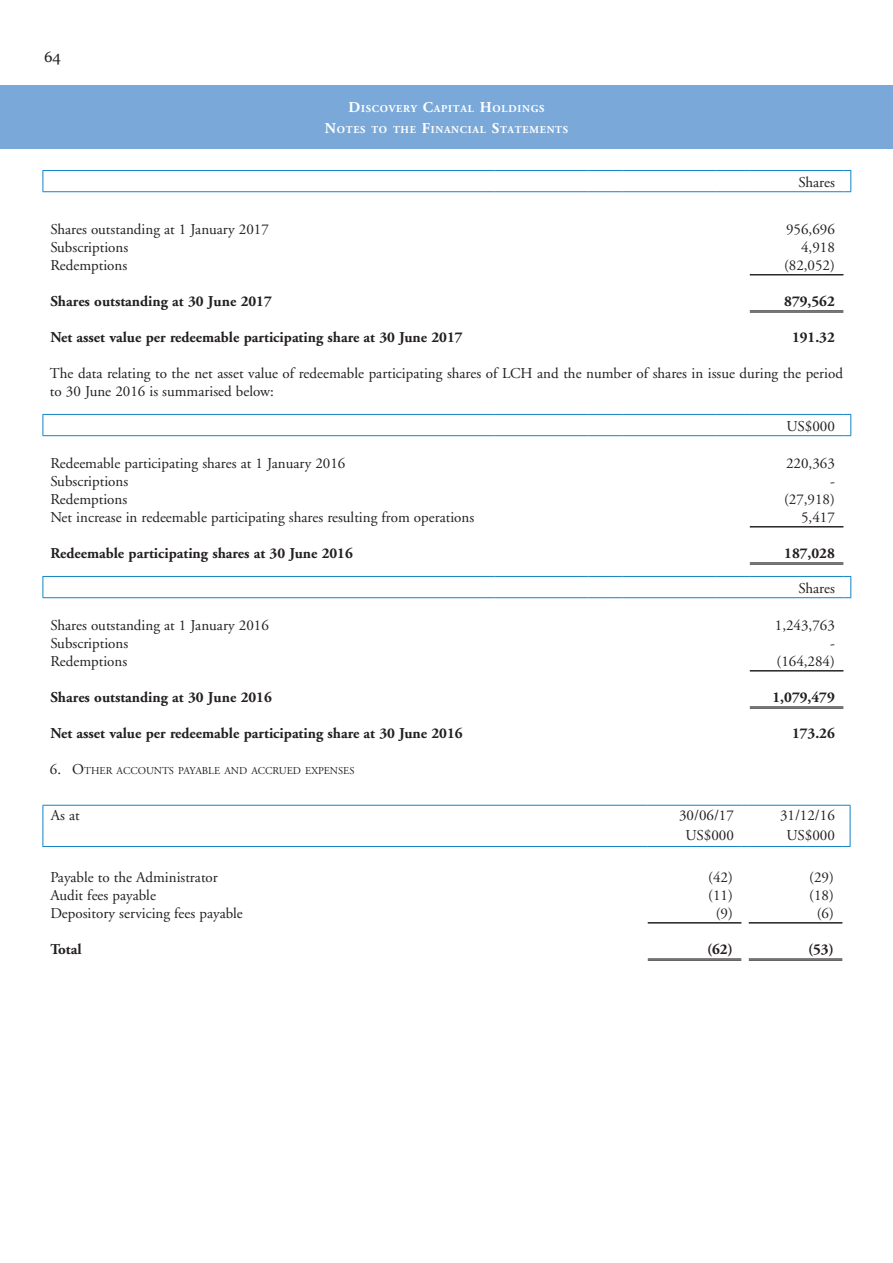
<style>
.page{position:relative;width:893px;height:1263px;background:#fff}
.page>*{position:absolute;margin:0;border:0;box-sizing:border-box;transform-origin:0 0}
.t1{font:15px/18px "Adobe Garamond";color:#231f20}
.t2{font:700 15px "Adobe Garamond";color:#231f20}
.t3{font:15px "Georgia";color:#231f20}
.t4{font:700 10.5px/21px "Adobe Garamond";letter-spacing:.07em;color:#fff;text-align:center}
.t5{font:10.5px "Adobe Garamond";color:#231f20}
.s1{font-size:15px}
</style>
<div class="page">
<svg style="left:43px;top:171px;width:1px;height:20px"></svg>
<hr style="left:43px;top:191px;width:452px;height:1px;background:#1283c6">
<hr style="left:495px;top:191px;width:93px;height:1px;background:#1283c6">
<hr style="left:588px;top:191px;width:34px;height:1px;background:#1283c6">
<hr style="left:622px;top:191px;width:94px;height:1px;background:#1283c6">
<hr style="left:716px;top:191px;width:34px;height:1px;background:#1283c6">
<hr style="left:750px;top:191px;width:93px;height:1px;background:#1283c6">
<hr style="left:43px;top:170px;width:452px;height:1px;background:#1283c6">
<hr style="left:495px;top:170px;width:93px;height:1px;background:#1283c6">
<hr style="left:588px;top:170px;width:34px;height:1px;background:#1283c6">
<hr style="left:622px;top:170px;width:94px;height:1px;background:#1283c6">
<hr style="left:716px;top:170px;width:34px;height:1px;background:#1283c6">
<hr style="left:750px;top:170px;width:93px;height:1px;background:#1283c6">
<svg style="left:843px;top:170px;width:8px;height:22px"></svg>
<hr style="left:750px;top:274px;width:93px;height:1px;background:#231f20">
<hr style="left:750px;top:275px;width:93px;height:1px;background:#231f20">
<hr style="left:750px;top:311px;width:93px;height:1px;background:#231f20">
<hr style="left:750px;top:312px;width:93px;height:1px;background:#231f20">
<hr style="left:43px;top:414px;width:452px;height:1px;background:#1283c6">
<svg style="left:43px;top:415px;width:1px;height:20px"></svg>
<hr style="left:495px;top:414px;width:93px;height:1px;background:#1283c6">
<hr style="left:588px;top:414px;width:34px;height:1px;background:#1283c6">
<hr style="left:622px;top:414px;width:94px;height:1px;background:#1283c6">
<hr style="left:716px;top:414px;width:34px;height:1px;background:#1283c6">
<hr style="left:750px;top:414px;width:93px;height:1px;background:#1283c6">
<hr style="left:43px;top:576px;width:452px;height:1px;background:#1283c6">
<svg style="left:43px;top:577px;width:1px;height:20px"></svg>
<hr style="left:495px;top:576px;width:93px;height:1px;background:#1283c6">
<hr style="left:588px;top:576px;width:34px;height:1px;background:#1283c6">
<hr style="left:622px;top:576px;width:94px;height:1px;background:#1283c6">
<hr style="left:716px;top:576px;width:34px;height:1px;background:#1283c6">
<hr style="left:750px;top:576px;width:93px;height:1px;background:#1283c6">
<hr style="left:43px;top:435px;width:452px;height:1px;background:#1283c6">
<hr style="left:495px;top:435px;width:93px;height:1px;background:#1283c6">
<hr style="left:588px;top:435px;width:34px;height:1px;background:#1283c6">
<hr style="left:622px;top:435px;width:94px;height:1px;background:#1283c6">
<hr style="left:716px;top:435px;width:34px;height:1px;background:#1283c6">
<hr style="left:750px;top:435px;width:93px;height:1px;background:#1283c6">
<svg style="left:843px;top:414px;width:8px;height:22px"></svg>
<hr style="left:43px;top:597px;width:452px;height:1px;background:#1283c6">
<hr style="left:495px;top:597px;width:93px;height:1px;background:#1283c6">
<hr style="left:588px;top:597px;width:34px;height:1px;background:#1283c6">
<hr style="left:622px;top:597px;width:94px;height:1px;background:#1283c6">
<hr style="left:716px;top:597px;width:34px;height:1px;background:#1283c6">
<hr style="left:750px;top:597px;width:93px;height:1px;background:#1283c6">
<svg style="left:843px;top:576px;width:8px;height:22px"></svg>
<hr style="left:750px;top:526px;width:93px;height:1px;background:#231f20">
<hr style="left:750px;top:527px;width:93px;height:1px;background:#231f20">
<hr style="left:750px;top:563px;width:93px;height:1px;background:#231f20">
<hr style="left:750px;top:564px;width:93px;height:1px;background:#231f20">
<hr style="left:750px;top:670px;width:93px;height:1px;background:#231f20">
<hr style="left:750px;top:671px;width:93px;height:1px;background:#231f20">
<hr style="left:750px;top:707px;width:93px;height:1px;background:#231f20">
<hr style="left:750px;top:708px;width:93px;height:1px;background:#231f20">
<hr style="left:43px;top:805px;width:605px;height:1px;background:#1283c6">
<hr style="left:648px;top:805px;width:93px;height:1px;background:#1283c6">
<hr style="left:749px;top:805px;width:93px;height:1px;background:#1283c6">
<svg style="left:43px;top:806px;width:1px;height:40px"></svg>
<hr style="left:43px;top:846px;width:605px;height:1px;background:#1283c6">
<hr style="left:648px;top:846px;width:93px;height:1px;background:#1283c6">
<hr style="left:749px;top:846px;width:93px;height:1px;background:#1283c6">
<svg style="left:842px;top:805px;width:9px;height:42px"></svg>
<hr style="left:648px;top:922px;width:93px;height:1px;background:#231f20">
<hr style="left:648px;top:923px;width:93px;height:1px;background:#231f20">
<hr style="left:749px;top:922px;width:93px;height:1px;background:#231f20">
<hr style="left:749px;top:923px;width:93px;height:1px;background:#231f20">
<hr style="left:648px;top:959px;width:93px;height:1px;background:#231f20">
<hr style="left:648px;top:960px;width:93px;height:1px;background:#231f20">
<hr style="left:749px;top:959px;width:93px;height:1px;background:#231f20">
<hr style="left:749px;top:960px;width:93px;height:1px;background:#231f20">
<div style="left:0;top:85px;width:893px;height:64px;background:#7aa9d9"></div>
<p class="t3" style="left:44px;top:46px;width:19px">64</p>
<p class="t4" style="left:325px;top:98px;width:245px"><span class="s1">D</span>ISCOVERY <span class="s1">C</span>APITAL <span class="s1">H</span>OLDINGS<br><span class="s1">N</span>OTES TO THE <span class="s1">F</span>INANCIAL <span class="s1">S</span>TATEMENTS</p>
<p class="t1" style="left:798px;top:173px;width:38px">Shares</p>
<p class="t1" style="left:50px;top:221px;width:220px">Shares outstanding at 1 January 2017</p>
<p class="t1" style="left:786px;top:221px;width:50px">956,696</p>
<p class="t1" style="left:50px;top:239px;width:79px">Subscriptions</p>
<p class="t1" style="left:801px;top:239px;width:35px">4,918</p>
<p class="t1" style="left:50px;top:257px;width:78px">Redemptions</p>
<p class="t1" style="left:784px;top:257px;width:52px">(82,052)</p>
<p class="t2" style="left:50px;top:293px;width:223px">Shares outstanding at 30 June 2017</p>
<p class="t2" style="left:784px;top:293px;width:52px">879,562</p>
<p class="t2" style="left:50px;top:329px;width:414px">Net asset value per redeemable participating share at 30 June 2017</p>
<p class="t2" style="left:792px;top:329px;width:44px">191.32</p>
<p class="t1" style="left:50px;top:365px;width:794px">The data relating to the net asset value of redeemable participating shares of LCH and the number of shares in issue during the period to 30 June 2016 is summarised below:</p>
<p class="t1" style="left:786px;top:417px;width:50px">US$000</p>
<p class="t1" style="left:50px;top:455px;width:297px">Redeemable participating shares at 1 January 2016</p>
<p class="t1" style="left:786px;top:455px;width:50px">220,363</p>
<p class="t1" style="left:50px;top:473px;width:79px">Subscriptions</p>
<p class="t1" style="left:830px;top:473px;width:6px">-</p>
<p class="t1" style="left:50px;top:491px;width:78px">Redemptions</p>
<p class="t1" style="left:784px;top:491px;width:52px">(27,918)</p>
<p class="t1" style="left:50px;top:509px;width:425px">Net increase in redeemable participating shares resulting from operations</p>
<p class="t1" style="left:801px;top:509px;width:35px">5,417</p>
<p class="t2" style="left:50px;top:545px;width:304px">Redeemable participating shares at 30 June 2016</p>
<p class="t2" style="left:784px;top:545px;width:52px">187,028</p>
<p class="t1" style="left:798px;top:579px;width:38px">Shares</p>
<p class="t1" style="left:50px;top:617px;width:220px">Shares outstanding at 1 January 2016</p>
<p class="t1" style="left:775px;top:617px;width:61px">1,243,763</p>
<p class="t1" style="left:50px;top:635px;width:79px">Subscriptions</p>
<p class="t1" style="left:830px;top:635px;width:6px">-</p>
<p class="t1" style="left:50px;top:653px;width:78px">Redemptions</p>
<p class="t1" style="left:776px;top:653px;width:60px">(164,284)</p>
<p class="t2" style="left:50px;top:689px;width:223px">Shares outstanding at 30 June 2016</p>
<p class="t2" style="left:772px;top:689px;width:64px">1,079,479</p>
<p class="t2" style="left:50px;top:725px;width:414px">Net asset value per redeemable participating share at 30 June 2016</p>
<p class="t2" style="left:792px;top:725px;width:44px">173.26</p>
<p class="t5" style="left:50px;top:765px;width:305px"><span class="s1">6. O</span>THER ACCOUNTS PAYABLE AND ACCRUED EXPENSES</p>
<p class="t1" style="left:51px;top:806px;width:30px">As at</p>
<p class="t1" style="left:679px;top:806px;width:56px">30/06/17</p>
<p class="t1" style="left:780px;top:806px;width:56px">31/12/16</p>
<p class="t1" style="left:685px;top:827px;width:50px">US$000</p>
<p class="t1" style="left:786px;top:827px;width:50px">US$000</p>
<p class="t1" style="left:50px;top:869px;width:169px">Payable to the Administrator</p>
<p class="t1" style="left:708px;top:869px;width:26px">(42)</p>
<p class="t1" style="left:809px;top:869px;width:26px">(29)</p>
<p class="t1" style="left:50px;top:887px;width:107px">Audit fees payable</p>
<p class="t1" style="left:708px;top:887px;width:26px">(11)</p>
<p class="t1" style="left:809px;top:887px;width:26px">(18)</p>
<p class="t1" style="left:50px;top:905px;width:194px">Depository servicing fees payable</p>
<p class="t1" style="left:716px;top:905px;width:19px">(9)</p>
<p class="t1" style="left:817px;top:905px;width:19px">(6)</p>
<p class="t2" style="left:50px;top:941px;width:33px">Total</p>
<p class="t2" style="left:707px;top:941px;width:27px">(62)</p>
<p class="t2" style="left:808px;top:941px;width:27px">(53)</p>
</div>
